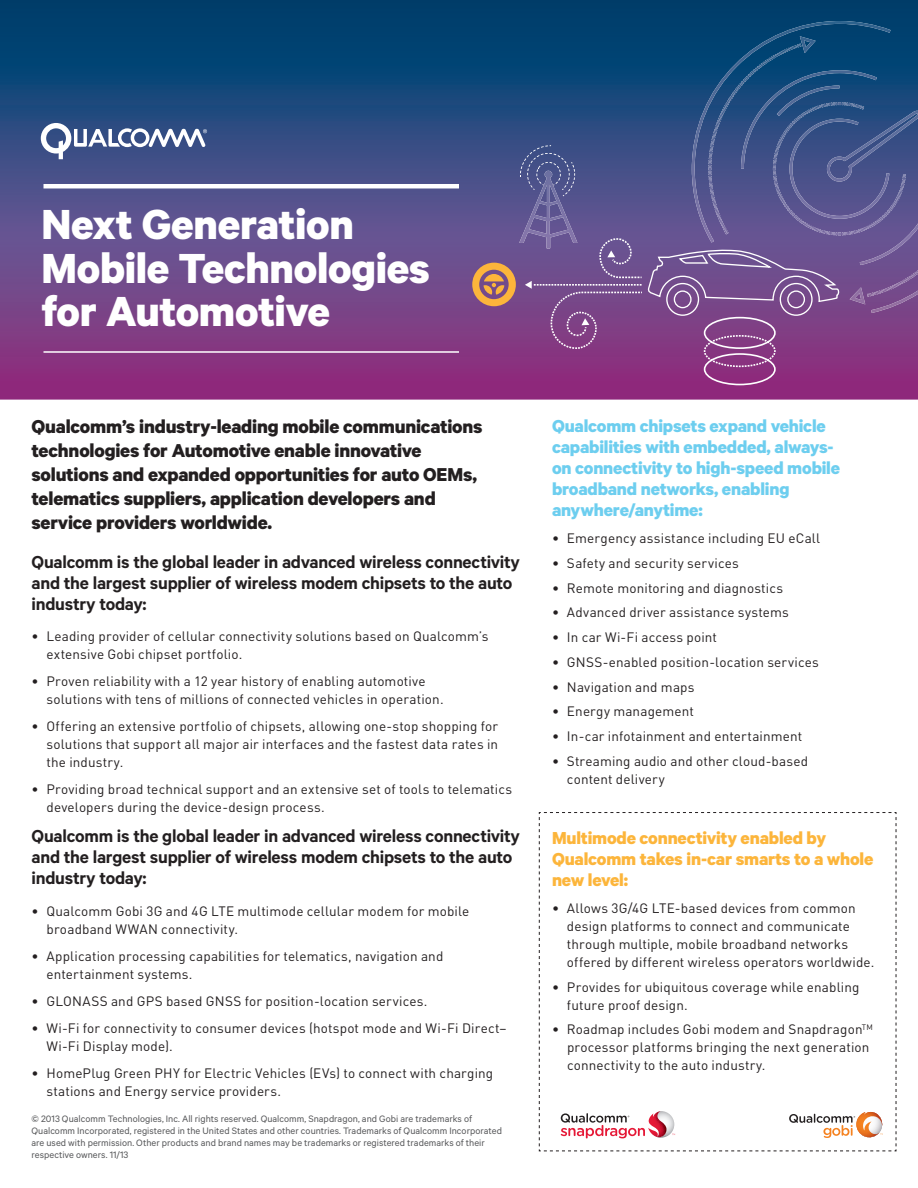
<style>
.page{position:relative;width:918px;height:1188px;background:#fff}
.page>*{position:absolute;margin:0;border:0;box-sizing:border-box;transform-origin:0 0}
.t1{font:700 47.25px/43.5px "Qualcomm";letter-spacing:-.005em;color:#fff}
.t2{font:700 21px/24px "Qualcomm";letter-spacing:-.01em;color:#231f20}
.t3{font:600 19.5px/21px "Qualcomm";letter-spacing:-.015em;color:#231f20}
.t4{font:700 19.5px/21px "Qualcomm";letter-spacing:-.01em;color:#6dceef}
.t5{font:700 19.5px/21px "Qualcomm";letter-spacing:-.01em;color:#fcb53b}
.t6{font:13.5px/18px "DIN";letter-spacing:.01em;color:#231f20}
.t7{font:10.5px/12px "Qualcomm";letter-spacing:.005em;color:#57585a}
</style>
<div class="page">
<svg style="left:0;top:0;width:918px;height:400px;background:#484480"></svg>
<svg style="left:41px;top:123px;width:166px;height:36px"></svg>
<hr style="left:44px;top:184px;width:415px;height:4px;background:#fff">
<hr style="left:44px;top:351px;width:415px;height:2px;background:#fff">
<svg style="left:539px;top:812px;width:358px;height:340px"></svg>
<svg style="left:692px;top:21px;width:226px;height:15px;background:#074572"></svg>
<svg style="left:472px;top:36px;width:446px;height:350px;background:#554e87"></svg>
<h1 class="t1" style="left:41px;top:201px;width:390px">Next Generation<br>Mobile Technologies for Automotive</h1>
<p class="t2" style="left:32px;top:414px;width:452px">Qualcomm’s industry-leading mobile communications technologies for Automotive enable innovative solutions and expanded opportunities for auto OEMs, telematics suppliers, application developers and service providers worldwide.</p>
<h3 class="t3" style="left:32px;top:550px;width:490px">Qualcomm is the global leader in advanced wireless connectivity and the largest supplier of wireless modem chipsets to the auto industry today:</h3>
<p class="t6" style="left:46px;top:627px;width:444px;text-indent:-15px">• Leading provider of cellular connectivity solutions based on Qualcomm’s extensive Gobi chipset portfolio.</p>
<p class="t6" style="left:46px;top:672px;width:399px;text-indent:-15px">• Proven reliability with a 12 year history of enabling automotive solutions with tens of millions of connected vehicles in operation.</p>
<p class="t6" style="left:46px;top:717px;width:453px;text-align:justify;text-indent:-15px">• Offering an extensive portfolio of chipsets, allowing one-stop shopping for solutions that support all major air interfaces and the fastest data rates in the industry.</p>
<p class="t6" style="left:46px;top:780px;width:467px;text-indent:-15px">• Providing broad technical support and an extensive set of tools to telematics developers during the device-design process.</p>
<h3 class="t3" style="left:32px;top:825px;width:490px">Qualcomm is the global leader in advanced wireless connectivity and the largest supplier of wireless modem chipsets to the auto industry today:</h3>
<p class="t6" style="left:46px;top:901px;width:424px;text-indent:-15px">• Qualcomm Gobi 3G and 4G LTE multimode cellular modem for mobile broadband WWAN connectivity.</p>
<p class="t6" style="left:46px;top:946px;width:398px;text-indent:-15px">• Application processing capabilities for telematics, navigation and entertainment systems.</p>
<p class="t6" style="left:32px;top:991px;width:398px">• GLONASS and GPS based GNSS for position-location services.</p>
<p class="t6" style="left:46px;top:1018px;width:462px;text-indent:-15px">• Wi-Fi for connectivity to consumer devices (hotspot mode and Wi-Fi Direct–<br>Wi-Fi Display mode).</p>
<p class="t6" style="left:46px;top:1063px;width:448px;text-indent:-15px">• HomePlug Green PHY for Electric Vehicles (EVs) to connect with charging stations and Energy service providers.</p>
<p class="t7" style="left:32px;top:1112px;width:472px">© 2013 Qualcomm Technologies, Inc. All rights reserved. Qualcomm, Snapdragon, and Gobi are trademarks of Qualcomm Incorporated, registered in the United States and other countries. Trademarks of Qualcomm Incorporated are used with permission. Other products and brand names may be trademarks or registered trademarks of their respective owners. 11/13</p>
<h3 class="t4" style="left:552px;top:415px;width:290px">Qualcomm chipsets expand vehicle capabilities with embedded, always&shy;on connectivity to high-speed mobile broadband networks, enabling anywhere/anytime:</h3>
<p class="t6" style="left:552px;top:529px;width:270px">• Emergency assistance including EU eCall</p>
<p class="t6" style="left:552px;top:554px;width:188px">• Safety and security services</p>
<p class="t6" style="left:552px;top:578px;width:233px">• Remote monitoring and diagnostics</p>
<p class="t6" style="left:552px;top:603px;width:238px">• Advanced driver assistance systems</p>
<p class="t6" style="left:552px;top:628px;width:167px">• In car Wi-Fi access point</p>
<p class="t6" style="left:552px;top:653px;width:268px">• GNSS-enabled position-location services</p>
<p class="t6" style="left:552px;top:677px;width:144px">• Navigation and maps</p>
<p class="t6" style="left:552px;top:702px;width:143px">• Energy management</p>
<p class="t6" style="left:552px;top:727px;width:252px">• In-car infotainment and entertainment</p>
<p class="t6" style="left:567px;top:752px;width:243px;text-indent:-15px">• Streaming audio and other cloud-based content delivery</p>
<h3 class="t5" style="left:552px;top:827px;width:323px">Multimode connectivity enabled by<br>Qualcomm takes in-car smarts to a whole new level:</h3>
<p class="t6" style="left:567px;top:899px;width:309px;text-indent:-15px">• Allows 3G/4G LTE-based devices from common design platforms to connect and communicate through multiple, mobile broadband networks offered by different wireless operators worldwide.</p>
<p class="t6" style="left:567px;top:977px;width:294px;text-indent:-15px">• Provides for ubiquitous coverage while enabling future proof design.</p>
<p class="t6" style="left:567px;top:1020px;width:307px;text-indent:-15px">• Roadmap includes Gobi modem and Snapdragon<sup>TM </sup>processor platforms bringing the next generation connectivity to the auto industry.</p>
</div>
